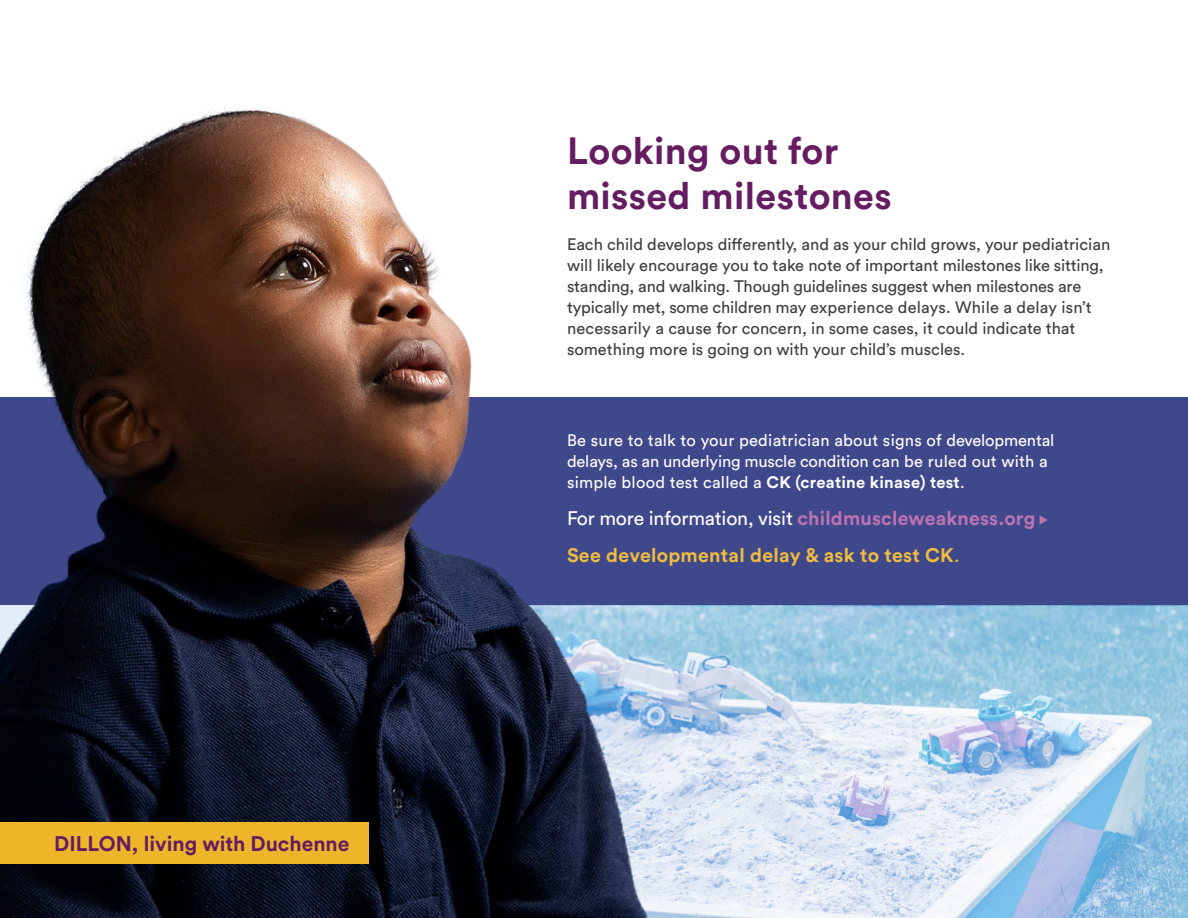
<style>
.page{position:relative;width:1188px;height:918px;background:#fff}
.page>*{position:absolute;margin:0;border:0;box-sizing:border-box;transform-origin:0 0}
.t1{font:700 37.5px/45px "Circular Std";letter-spacing:.01em;color:#661c61}
.t2{font:700 21px "Circular Std";color:#661c61}
.t3{font:19.5px "Circular Std";letter-spacing:-.01em;color:#fff}
.t4{font:700 19.5px "Circular Std";letter-spacing:.015em;color:#efbc3e}
.t5{font:16.5px/21px "Circular Std";color:#3e3e3f}
.t6{font:16.5px/21px "Circular Std";letter-spacing:.01em;color:#fff}
.s1{font-weight:700}
.s2{font-weight:700;color:#bd74b1}
.s3{font-weight:400}
</style>
<div class="page">
<div style="left:0;top:397px;width:1188px;height:209px;background:#40488c"></div>
<svg style="left:657px;top:606px;width:531px;height:312px;background:#b9d5ea"></svg>
<img style="left:0;top:107px;width:657px;height:811px">
<div style="left:0;top:822px;width:369px;height:42px;background:#edb529"></div>
<svg style="left:1040px;top:515px;width:8px;height:10px"></svg>
<p class="t2" style="left:54px;top:830px;width:297px">DILLON, living with Duchenne</p>
<p class="t2" style="left:68px;top:830px;width:59px">Dillon</p>
<p class="t1" style="left:567px;top:128px;width:326px">Looking out for missed milestones</p>
<p class="t5" style="left:567px;top:234px;width:545px">Each child develops differently, and as your child grows, your pediatrician will likely encourage you to take note of important milestones like sitting, standing, and walking. Though guidelines suggest when milestones are typically met, some children may experience delays. While a delay isn’t necessarily a cause for concern, in some cases, it could indicate that something more is going on with your child’s muscles.</p>
<p class="t6" style="left:567px;top:430px;width:489px">Be sure to talk to your pediatrician about signs of developmental delays, as an underlying muscle condition can be ruled out with a simple blood test called a <span class="s1">CK (creatine kinase) test</span>.</p>
<p class="t3" style="left:567px;top:506px;width:470px">For more information, visit <span class="s2">childmuscleweakness.org</span></p>
<p class="t4" style="left:567px;top:542px;width:394px">See developmental delay &amp; ask to test CK<span class="s3">.</span></p>
</div>
